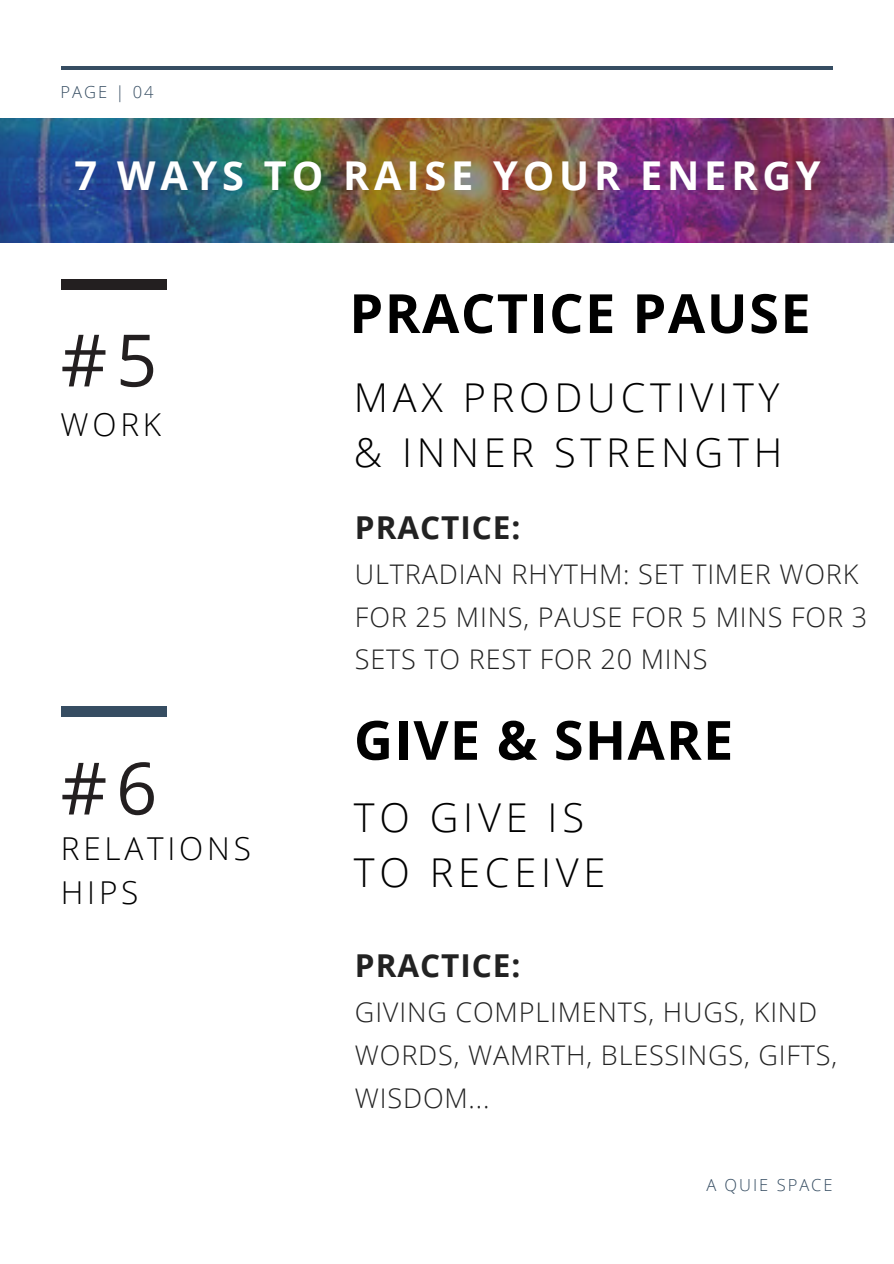
<style>
.page{position:relative;width:894px;height:1264px;background:#fff}
.page>*{position:absolute;margin:0;border:0;box-sizing:border-box;transform-origin:0 0}
.t1{font:72.3px "Open Sans";color:#231f20}
.t2{font:700 54px "Open Sans";letter-spacing:.03em;color:#000}
.t3{font:300 39.75px/55.2px "Open Sans";letter-spacing:.12em;color:#000}
.t4{font:700 39.75px "Open Sans";letter-spacing:.12em;color:#fff}
.t5{font:700 31.5px "Open Sans";letter-spacing:.03em;color:#222}
.t6{font:300 31.5px/44px "Open Sans";letter-spacing:.12em;color:#000}
.t7{font:300 27px/42.8px "Open Sans";letter-spacing:.03em;color:#222}
.t8{font:300 16.5px "Open Sans";letter-spacing:.12em;color:#364d62}
</style>
<div class="page">
<hr style="left:61px;top:66px;width:771px;height:4px;background:#364d62">
<img style="left:0;top:119px;width:893px;height:124px">
<div style="left:61px;top:280px;width:105px;height:10px;background:#231f20"></div>
<div style="left:61px;top:706px;width:105px;height:10px;background:#364d62"></div>
<p class="t8" style="left:61px;top:80px;width:94px">PAGE | 04</p>
<h3 class="t4" style="left:75px;top:148px;width:747px">7 WAYS TO RAISE YOUR ENERGY</h3>
<h1 class="t1" style="left:61px;top:309px;width:98px">#5</h1>
<p class="t6" style="left:61px;top:402px;width:102px">WORK</p>
<h1 class="t1" style="left:61px;top:737px;width:98px">#6</h1>
<p class="t6" style="left:61px;top:826px;width:191px">RELATIONS<br>HIPS</p>
<h2 class="t2" style="left:349px;top:275px;width:463px">PRACTICE PAUSE</h2>
<h3 class="t3" style="left:354px;top:369px;width:430px">MAX PRODUCTIVITY &amp; INNER STRENGTH</h3>
<p class="t5" style="left:355px;top:505px;width:167px">PRACTICE:</p>
<p class="t7" style="left:355px;top:552px;width:513px">ULTRADIAN RHYTHM: SET TIMER WORK<br>FOR 25 MINS, PAUSE FOR 5 MINS FOR 3<br>SETS TO REST FOR 20 MINS</p>
<h2 class="t2" style="left:354px;top:702px;width:381px">GIVE &amp; SHARE</h2>
<h3 class="t3" style="left:354px;top:788px;width:253px">TO GIVE IS<br>TO RECEIVE</h3>
<p class="t5" style="left:355px;top:943px;width:167px">PRACTICE:</p>
<p class="t7" style="left:355px;top:990px;width:483px">GIVING COMPLIMENTS, HUGS, KIND<br>WORDS, WAMRTH, BLESSINGS, GIFTS,<br>WISDOM...</p>
<p class="t8" style="left:706px;top:1173px;width:128px">A QUIE SPACE</p>
</div>
